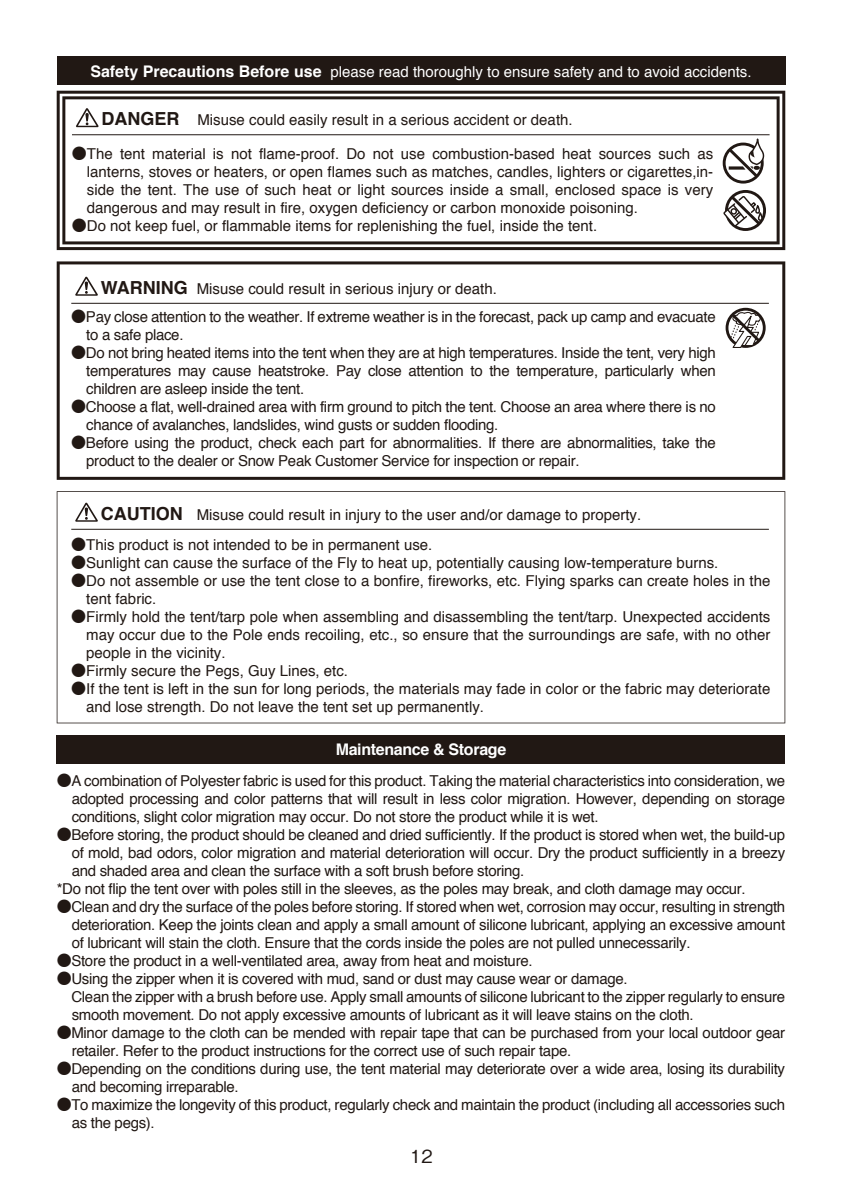
<style>
.page{position:relative;width:842px;height:1191px;background:#fff}
.page>*{position:absolute;margin:0;border:0;box-sizing:border-box;transform-origin:0 0}
.t1{font:500 18px "Gothic BBB Pro";color:#211814}
.t2{font:700 16px "Helvetica";letter-spacing:-.02em;color:#fff}
.t3{font:15px/18px "Helvetica";letter-spacing:-.02em;color:#211814}
.t4{font:15px/18px "Helvetica";color:#211814}
.t5{font:15px "Helvetica";color:#fff}
.s1{font-weight:700;font-size:16px}
.s2{font-weight:700;font-size:18px}
.s3{font-family:"Koz Go Pr 6 N"}
.s4{font-family:"Koz Go Pro"}
</style>
<div class="page">
<div style="left:57px;top:57px;width:728px;height:28px;background:#211814"></div>
<svg style="left:57px;top:91px;width:728px;height:159px"></svg>
<svg style="left:62px;top:96px;width:718px;height:148px"></svg>
<svg style="left:76px;top:108px;width:23px;height:19px"></svg>
<div style="left:723px;top:143px;width:41px;height:41px;border:3px solid #211814;border-radius:50%"></div>
<svg style="left:726px;top:139px;width:41px;height:41px"></svg>
<div style="left:725px;top:190px;width:41px;height:41px;border:3px solid #211814;border-radius:50%"></div>
<svg style="left:722px;top:193px;width:42px;height:35px"></svg>
<hr style="left:72px;top:134px;width:697px;height:1px;background:#211814">
<svg style="left:57px;top:261px;width:728px;height:219px"></svg>
<svg style="left:57px;top:491px;width:728px;height:232px"></svg>
<svg style="left:75px;top:276px;width:23px;height:20px"></svg>
<hr style="left:71px;top:303px;width:698px;height:1px;background:#211814">
<svg style="left:75px;top:502px;width:23px;height:20px"></svg>
<hr style="left:71px;top:529px;width:698px;height:1px;background:#211814">
<div style="left:57px;top:734px;width:728px;height:29px;background:#211814"></div>
<p class="t5" style="left:90px;top:61px;width:663px"><span class="s1">Safety Precautions Before use</span> please read thoroughly to ensure safety and to avoid accidents.</p>
<p class="t4" style="left:101px;top:111px;width:473px"><span class="s2">DANGER</span> Misuse could easily result in a serious accident or death.</p>
<p class="t3" style="left:87px;top:145px;width:628px;text-align:justify;text-indent:-15px"><span class="s3">●</span>The tent material is not flame-proof. Do not use combustion-based heat sources such as lanterns, stoves or heaters, or open flames such as matches, candles, lighters or cigarettes,in&shy;side the tent. The use of such heat or light sources inside a small, enclosed space is very dangerous and may result in fire, oxygen deficiency or carbon monoxide poisoning.</p>
<p class="t4" style="left:72px;top:217px;width:527px"><span class="s3">●</span>Do not keep fuel, or flammable items for replenishing the fuel, inside the tent.</p>
<p class="t4" style="left:101px;top:280px;width:398px"><span class="s2">WARNING</span> Misuse could result in serious injury or death.</p>
<p class="t3" style="left:86px;top:308px;width:631px;text-indent:-15px"><span class="s4">●</span>Pay close attention to the weather. If extreme weather is in the forecast, pack up camp and evacuate to a safe place.</p>
<p class="t3" style="left:86px;top:344px;width:631px;text-align:justify;text-indent:-15px"><span class="s3">●</span>Do not bring heated items into the tent when they are at high temperatures. Inside the tent, very high temperatures may cause heatstroke. Pay close attention to the temperature, particularly when children are asleep inside the tent.</p>
<p class="t3" style="left:86px;top:398px;width:631px;text-indent:-15px"><span class="s3">●</span>Choose a flat, well-drained area with firm ground to pitch the tent. Choose an area where there is no chance of avalanches, landslides, wind gusts or sudden flooding.</p>
<p class="t3" style="left:86px;top:434px;width:631px;text-indent:-15px"><span class="s3">●</span>Before using the product, check each part for abnormalities. If there are abnormalities, take the product to the dealer or Snow Peak Customer Service for inspection or repair.</p>
<p class="t4" style="left:101px;top:506px;width:542px"><span class="s2">CAUTION</span> Misuse could result in injury to the user and/or damage to property.</p>
<p class="t4" style="left:71px;top:536px;width:363px"><span class="s4">●</span>This product is not intended to be in permanent use.</p>
<p class="t4" style="left:71px;top:554px;width:648px"><span class="s3">●</span>Sunlight can cause the surface of the Fly to heat up, potentially causing low-temperature burns.</p>
<p class="t4" style="left:86px;top:572px;width:686px;text-indent:-15px"><span class="s3">●</span>Do not assemble or use the tent close to a bonfire, fireworks, etc. Flying sparks can create holes in the tent fabric.</p>
<p class="t3" style="left:86px;top:608px;width:686px;text-align:justify;text-indent:-15px"><span class="s3">●</span>Firmly hold the tent/tarp pole when assembling and disassembling the tent/tarp. Unexpected accidents may occur due to the Pole ends recoiling, etc., so ensure that the surroundings are safe, with no other people in the vicinity.</p>
<p class="t4" style="left:71px;top:662px;width:278px"><span class="s3">●</span>Firmly secure the Pegs, Guy Lines, etc.</p>
<p class="t4" style="left:86px;top:680px;width:686px;text-indent:-15px"><span class="s3">●</span>If the tent is left in the sun for long periods, the materials may fade in color or the fabric may deteriorate and lose strength. Do not leave the tent set up permanently.</p>
<p class="t2" style="left:336px;top:737px;width:172px">Maintenance &amp; Storage</p>
<p class="t3" style="left:72px;top:772px;width:715px;text-align:justify;text-indent:-15px"><span class="s4">●</span>A combination of Polyester fabric is used for this product. Taking the material characteristics into consideration, we adopted processing and color patterns that will result in less color migration. However, depending on storage conditions, slight color migration may occur. Do not store the product while it is wet.</p>
<p class="t3" style="left:57px;top:826px;width:730px"><span class="s3">●</span>Before storing, the product should be cleaned and dried sufficiently. If the product is stored when wet, the build-up</p>
<p class="t3" style="left:72px;top:844px;width:715px">of mold, bad odors, color migration and material deterioration will occur. Dry the product sufficiently in a breezy</p>
<p class="t3" style="left:72px;top:862px;width:454px">and shaded area and clean the surface with a soft brush before storing.</p>
<p class="t3" style="left:57px;top:880px;width:690px">*Do not flip the tent over with poles still in the sleeves, as the poles may break, and cloth damage may occur.</p>
<p class="t3" style="left:72px;top:898px;width:715px;text-align:justify;text-indent:-15px"><span class="s3">●</span>Clean and dry the surface of the poles before storing. If stored when wet, corrosion may occur, resulting in strength deterioration. Keep the joints clean and apply a small amount of silicone lubricant, applying an excessive amount of lubricant will stain the cloth. Ensure that the cords inside the poles are not pulled unnecessarily.</p>
<p class="t3" style="left:57px;top:952px;width:477px"><span class="s3">●</span>Store the product in a well-ventilated area, away from heat and moisture.</p>
<p class="t3" style="left:71px;top:970px;width:715px;text-indent:-15px"><span class="s3">●</span>Using the zipper when it is covered with mud, sand or dust may cause wear or damage.<br>Clean the zipper with a brush before use. Apply small amounts of silicone lubricant to the zipper regularly to ensure smooth movement. Do not apply excessive amounts of lubricant as it will leave stains on the cloth.</p>
<p class="t3" style="left:72px;top:1024px;width:715px;text-indent:-15px"><span class="s3">●</span>Minor damage to the cloth can be mended with repair tape that can be purchased from your local outdoor gear retailer. Refer to the product instructions for the correct use of such repair tape.</p>
<p class="t3" style="left:72px;top:1060px;width:715px;text-indent:-15px"><span class="s3">●</span>Depending on the conditions during use, the tent material may deteriorate over a wide area, losing its durability and becoming irreparable.</p>
<p class="t3" style="left:72px;top:1096px;width:715px;text-indent:-15px"><span class="s3">●</span>To maximize the longevity of this product, regularly check and maintain the product (including all accessories such as the pegs).</p>
<p class="t1" style="left:410px;top:1141px;width:24px">12</p>
</div>
